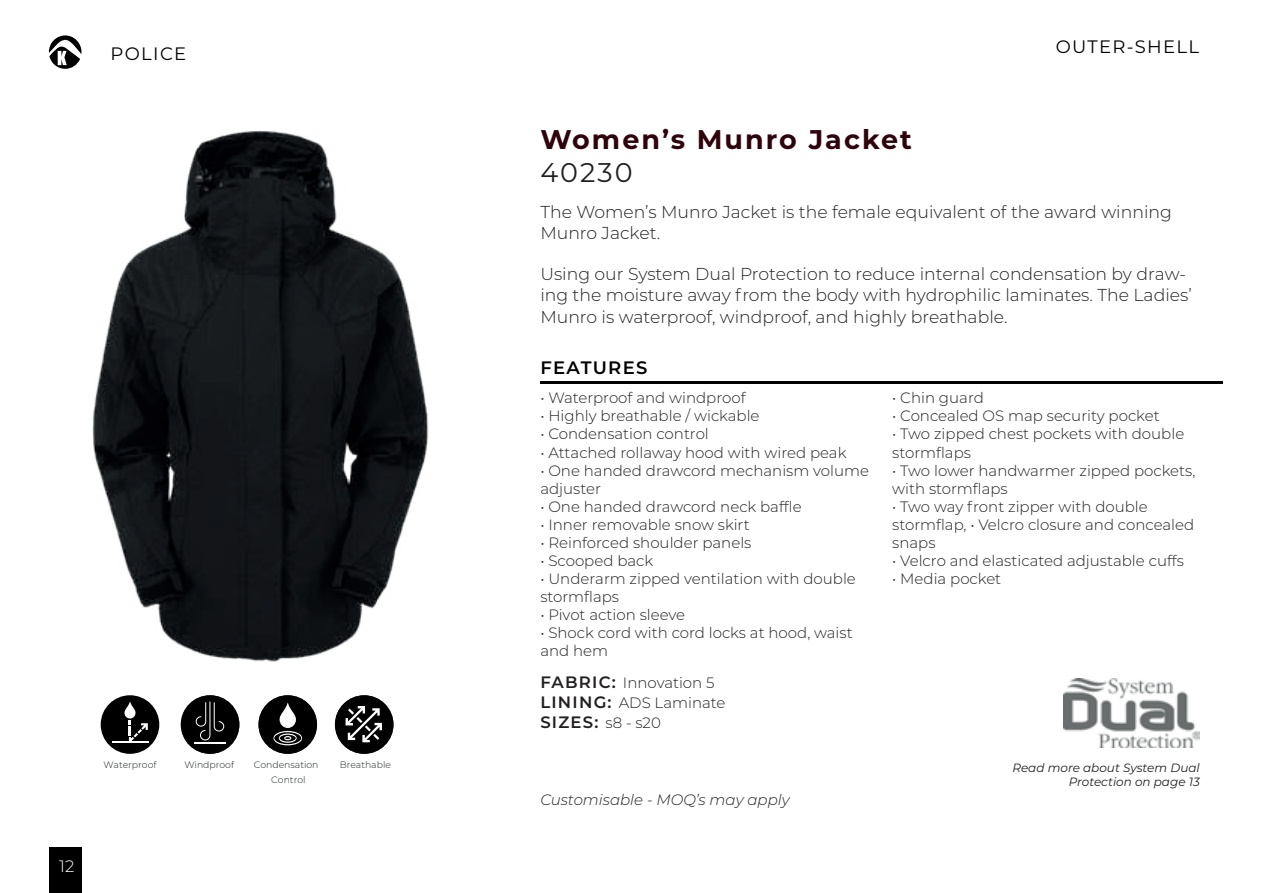
<style>
.page{position:relative;width:1263px;height:893px;background:#fff}
.page>*{position:absolute;margin:0;border:0;box-sizing:border-box;transform-origin:0 0}
.t1{font:700 27px "Montserrat";letter-spacing:.075em;color:#2f030b}
.t2{font:27px "Montserrat";letter-spacing:.075em;color:#231f20}
.t3{font:18px "Montserrat";letter-spacing:.075em;color:#000001}
.t4{font:600 18px "Montserrat";letter-spacing:.075em;color:#000001}
.t5{font:300 17.25px/21.1px "Montserrat";color:#231f20}
.t6{font:600 16.5px "Montserrat";letter-spacing:.075em;color:#231f20}
.t7{font:300 16.5px "Montserrat";color:#fff}
.t8{font:300 15px/18px "Montserrat";color:#231f20}
.t9{font:italic 300 15px "Montserrat";color:#231f20}
.t10{font:italic 12px/14.4px "Montserrat";color:#231f20;text-align:right}
.t11{font:300 9.3px/14.9px "Montserrat";color:#1a1f22;text-align:center}
.s1{font-weight:600;font-size:16.5px}
.s2{font-weight:300;font-size:15px}
</style>
<div class="page">
<div style="left:49px;top:848px;width:32px;height:45px;background:#000001"></div>
<svg style="left:49px;top:35px;width:32px;height:34px"></svg>
<img style="left:92px;top:131px;width:337px;height:531px">
<hr style="left:540px;top:382px;width:683px;height:2px;background:#000001">
<div style="left:101px;top:695px;width:58px;height:59px;background:#000001;border-radius:50%"></div>
<svg style="left:124px;top:701px;width:24px;height:40px"></svg>
<hr style="left:112px;top:741px;width:36px;height:1px;background:#fff">
<div style="left:181px;top:695px;width:58px;height:59px;background:#000001;border-radius:50%"></div>
<svg style="left:195px;top:701px;width:30px;height:40px"></svg>
<hr style="left:194px;top:742px;width:32px;height:1px;background:#fff">
<div style="left:258px;top:695px;width:59px;height:59px;background:#000001;border-radius:50%"></div>
<svg style="left:273px;top:702px;width:29px;height:43px"></svg>
<div style="left:335px;top:695px;width:58px;height:59px;background:#000001;border-radius:50%"></div>
<svg style="left:346px;top:706px;width:36px;height:36px"></svg>
<img style="left:1064px;top:679px;width:136px;height:69px">
<p class="t3" style="left:111px;top:41px;width:77px">POLICE</p>
<p class="t11" style="left:103px;top:757px;width:55px">Waterproof</p>
<p class="t11" style="left:184px;top:757px;width:51px">Windproof</p>
<p class="t11" style="left:254px;top:757px;width:66px">Condensation<br>Control</p>
<p class="t11" style="left:340px;top:757px;width:53px">Breathable</p>
<p class="t7" style="left:59px;top:855px;width:17px">12</p>
<p class="t3" style="left:1056px;top:34px;width:145px">OUTER-SHELL</p>
<h1 class="t1" style="left:540px;top:120px;width:373px">Women’s Munro Jacket</h1>
<h1 class="t2" style="left:540px;top:154px;width:94px">40230</h1>
<p class="t5" style="left:540px;top:201px;width:633px;line-height:20.7px">The Women’s Munro Jacket is the female equivalent of the award winning<br>Munro Jacket.</p>
<p class="t5" style="left:540px;top:263px;width:653px">Using our System Dual Protection to reduce internal condensation by draw&shy;ing the moisture away from the body with hydrophilic laminates. The Ladies’<br>Munro is waterproof, windproof, and highly breathable.</p>
<p class="t4" style="left:540px;top:355px;width:109px">FEATURES</p>
<p class="t8" style="left:540px;top:389px;width:207px">• Waterproof and windproof</p>
<p class="t8" style="left:540px;top:407px;width:221px">• Highly breathable / wickable</p>
<p class="t8" style="left:540px;top:425px;width:170px">• Condensation control</p>
<p class="t8" style="left:540px;top:443px;width:308px">• Attached rollaway hood with wired peak</p>
<p class="t8" style="left:540px;top:461px;width:330px">• One handed drawcord mechanism volume adjuster</p>
<p class="t8" style="left:540px;top:497px;width:263px">• One handed drawcord neck baffle</p>
<p class="t8" style="left:540px;top:515px;width:211px">• Inner removable snow skirt</p>
<p class="t8" style="left:540px;top:533px;width:213px">• Reinforced shoulder panels</p>
<p class="t8" style="left:540px;top:551px;width:114px">• Scooped back</p>
<p class="t8" style="left:540px;top:569px;width:317px">• Underarm zipped ventilation with double stormflaps</p>
<p class="t8" style="left:540px;top:605px;width:146px">• Pivot action sleeve</p>
<p class="t8" style="left:540px;top:623px;width:314px">• Shock cord with cord locks at hood, waist and hem</p>
<p class="t8" style="left:540px;top:672px;width:187px;line-height:19.8px"><span class="s1">FABRIC:</span> Innovation 5<br><span class="s1">LINING:</span> ADS Laminate</p>
<p class="t6" style="left:540px;top:710px;width:122px">SIZES: <span class="s2">s8 - s20</span></p>
<p class="t9" style="left:540px;top:790px;width:251px">Customisable - MOQ’s may apply</p>
<p class="t8" style="left:892px;top:389px;width:93px">• Chin guard</p>
<p class="t8" style="left:892px;top:407px;width:269px">• Concealed OS map security pocket</p>
<p class="t8" style="left:892px;top:425px;width:294px">• Two zipped chest pockets with double stormflaps</p>
<p class="t8" style="left:892px;top:461px;width:305px">• Two lower handwarmer zipped pockets, with stormflaps</p>
<p class="t8" style="left:892px;top:497px;width:303px">• Two way front zipper with double stormflap, • Velcro closure and concealed snaps</p>
<p class="t8" style="left:892px;top:551px;width:293px">• Velcro and elasticated adjustable cuffs</p>
<p class="t8" style="left:892px;top:569px;width:111px">• Media pocket</p>
<p class="t10" style="left:1012px;top:760px;width:189px">Read more about System Dual<br>Protection on page 13</p>
</div>
